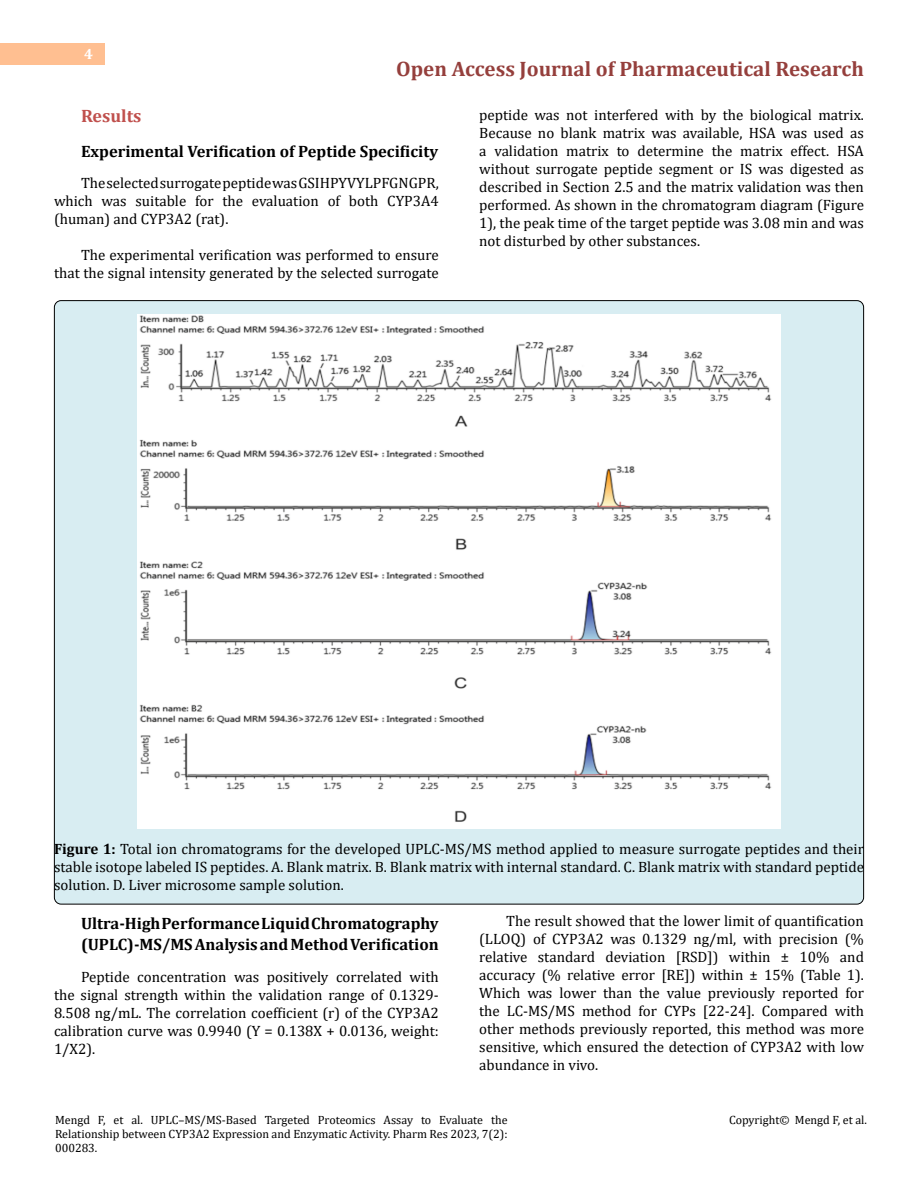
<style>
.page{position:relative;width:918px;height:1188px;background:#fff}
.page>*{position:absolute;margin:0;border:0;box-sizing:border-box;transform-origin:0 0}
.t1{font:700 21px "Cambria";color:#953f3c}
.t2{font:700 18px "Cambria";color:#c0504d}
.t3{font:700 16.5px/21px "Cambria";color:#000}
.t4{font:15px/18px "Cambria";color:#000;text-align:justify}
.t5{font:700 15px "Cambria";color:#fff}
.t6{font:12px/14.4px "Cambria";color:#000;text-align:justify}
.s1{font-weight:700}
</style>
<div class="page">
<div style="left:0;top:43px;width:105px;height:21px;background:#ffbf91"></div>
<div style="left:54px;top:301px;width:810px;height:603px;background:#d8edf2;border-radius:7px"></div>
<img style="left:138px;top:314px;width:642px;height:514px">
<p class="t5" style="left:84px;top:44px;width:10px">4</p>
<h1 class="t1" style="left:396px;top:54px;width:469px">Open Access Journal of Pharmaceutical Research</h1>
<p class="t2" style="left:81px;top:103px;width:62px">Results</p>
<p class="t3" style="left:81px;top:140px;width:359px">Experimental Verification of Peptide Specificity</p>
<p class="t4" style="left:54px;top:174px;width:386px;text-indent:27px">The selected surrogate peptide was GSIHPYVYLPFGNGPR, which was suitable for the evaluation of both CYP3A4 (human) and CYP3A2 (rat).</p>
<p class="t4" style="left:54px;top:246px;width:386px;text-align:right">The experimental verification was performed to ensure that the signal intensity generated by the selected surrogate</p>
<p class="t4" style="left:479px;top:105px;width:386px">peptide was not interfered with by the biological matrix.<br>Because no blank matrix was available, HSA was used as a validation matrix to determine the matrix effect. HSA without surrogate peptide segment or IS was digested as described in Section 2.5 and the matrix validation was then performed. As shown in the chromatogram diagram (Figure 1), the peak time of the target peptide was 3.08 min and was not disturbed by other substances.</p>
<p class="t4" style="left:54px;top:840px;width:812px"><span class="s1">Figure 1:</span> Total ion chromatograms for the developed UPLC-MS/MS method applied to measure surrogate peptides and their stable isotope labeled IS peptides. A. Blank matrix. B. Blank matrix with internal standard. C. Blank matrix with standard peptide solution. D. Liver microsome sample solution.</p>
<p class="t3" style="left:81px;top:912px;width:359px">Ultra-High Performance Liquid Chromatography (UPLC)-MS/MS Analysis and Method Verification</p>
<p class="t4" style="left:54px;top:967px;width:386px;text-indent:27px">Peptide concentration was positively correlated with the signal strength within the validation range of 0.1329- 8.508 ng/mL. The correlation coefficient (r) of the CYP3A2 calibration curve was 0.9940 (Y = 0.138X + 0.0136, weight:<br>1/X2).</p>
<p class="t4" style="left:479px;top:912px;width:386px;text-indent:27px">The result showed that the lower limit of quantification (LLOQ) of CYP3A2 was 0.1329 ng/ml, with precision (% relative standard deviation [RSD]) within ± 10% and accuracy (% relative error [RE]) within ± 15% (Table 1).<br>Which was lower than the value previously reported for the LC-MS/MS method for CYPs [22-24]. Compared with other methods previously reported, this method was more sensitive, which ensured the detection of CYP3A2 with low abundance in vivo.</p>
<p class="t6" style="left:55px;top:1112px;width:454px">Mengd F, et al. UPLC–MS/MS-Based Targeted Proteomics Assay to Evaluate the Relationship between CYP3A2 Expression and Enzymatic Activity. Pharm Res 2023, 7(2):<br>000283.</p>
<p class="t6" style="left:729px;top:1112px;width:139px">Copyright© Mengd F, et al.</p>
</div>
